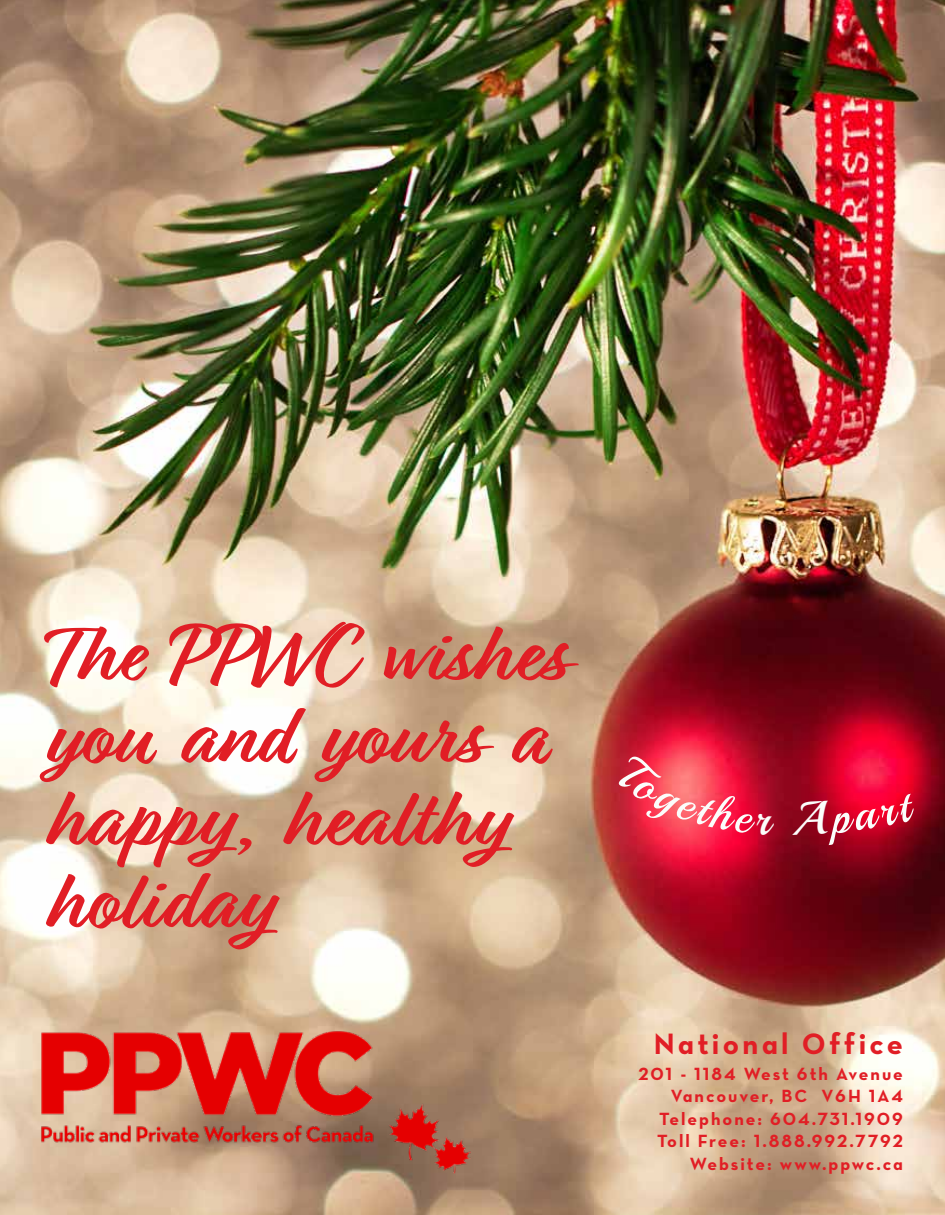
<style>
.page{position:relative;width:945px;height:1215px;background:#fff}
.page>*{position:absolute;margin:0;border:0;box-sizing:border-box;transform-origin:0 0}
.t1{font:700 85.5px/82.5px "Relation";letter-spacing:.01em;color:#e11e25}
.t2{font:30px "Neutra Text Bold Alt";letter-spacing:.11em;color:#e11e25}
.t3{font:18px/22.5px "Neutra Text Bold Alt";letter-spacing:.11em;color:#e11e25;text-align:right}
</style>
<div class="page">
<img style="left:0;top:0;width:945px;height:1215px">
<img style="left:40px;top:1031px;width:430px;height:143px">
<svg style="left:612px;top:753px;width:163px;height:82px;background:#e52f48"></svg>
<svg style="left:791px;top:794px;width:126px;height:51px;background:#b70121"></svg>
<h1 class="t1" style="left:42px;top:615px;width:524px">The PPWC wishes you and yours a happy, healthy holiday</h1>
<h2 class="t2" style="left:654px;top:1025px;width:251px">National Office</h2>
<p class="t3" style="left:638px;top:1062px;width:266px">201 - 1184 West 6th Avenue<br>Vancouver, BC V6H 1A4<br>Telephone: 604.731.1909<br>Toll Free: 1.888.992.7792<br>Website: www.ppwc.ca</p>
</div>
